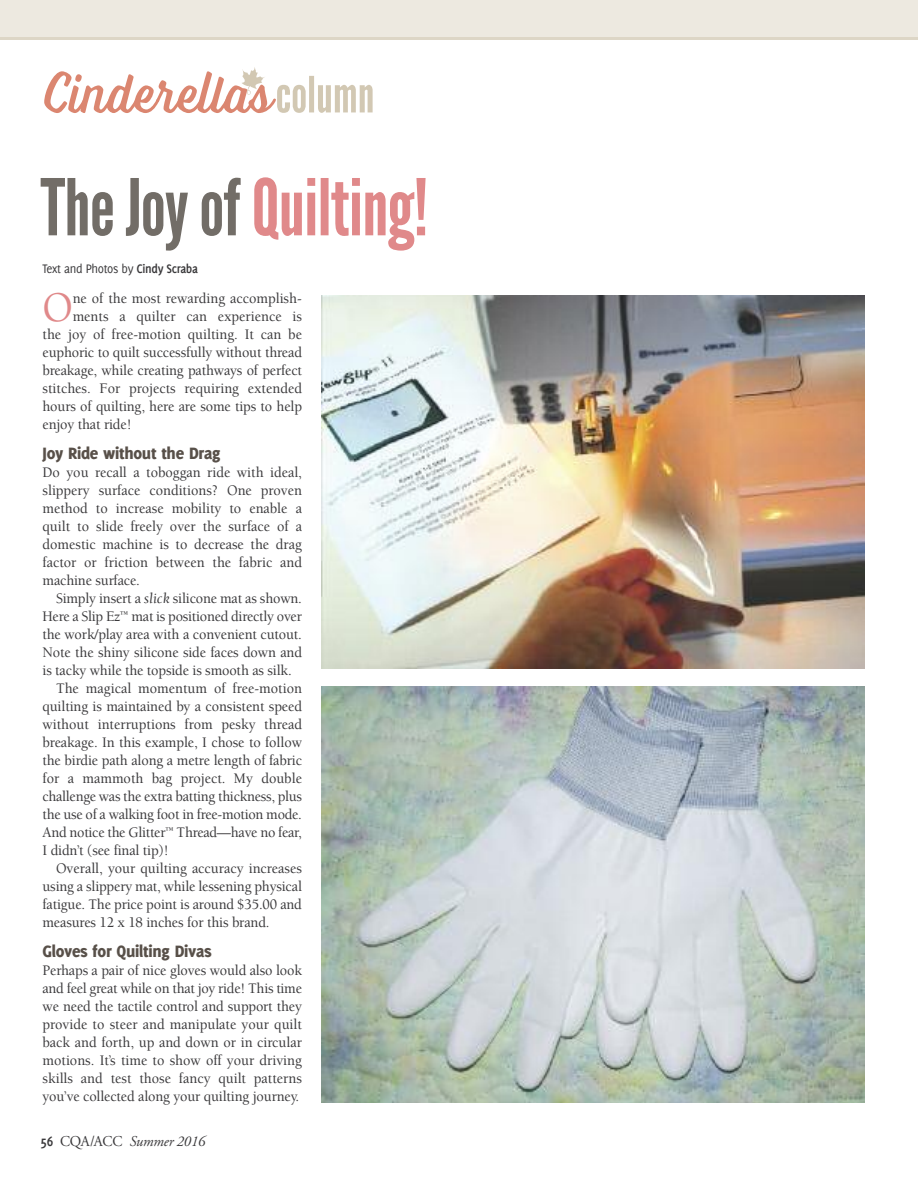
<style>
.page{position:relative;width:918px;height:1188px;background:#fff}
.page>*{position:absolute;margin:0;border:0;box-sizing:border-box;transform-origin:0 0}
.t1{font:78px "League Gothic";letter-spacing:-.01em;color:#e0898a}
.t2{font:500 43.35px "Berkeley Std";color:#e0898a;scale:.95 1}
.t3{font:800 18px "Delicious";letter-spacing:-.015em;color:#585049}
.t4{font:500 15px/18px "Berkeley Std";letter-spacing:-.01em;color:#39383a;text-align:justify;scale:.95 1}
.t5{font:italic 15px "Adobe Garamond";letter-spacing:-.01em;color:#39383a;scale:.96 1}
.t6{font:13.5px "Delicious";letter-spacing:-.03em;color:#39383a;scale:.95 1}
.s1{color:#726d67}
.s2{font-weight:700}
.s3{font-weight:400;font-style:italic}
.s4{font-family:"Delicious";font-weight:700;font-style:normal}
.s5{font-style:normal}
</style>
<div class="page">
<div style="left:0;top:0;width:918px;height:40px;background:#ede9e0"></div>
<svg style="left:44px;top:67px;width:329px;height:46px"></svg>
<hr style="left:0;top:38px;width:918px;height:2px;background:#ddd6c6">
<img style="left:321px;top:686px;width:543px;height:417px">
<img style="left:321px;top:295px;width:543px;height:373px">
<h1 class="t1" style="left:40px;top:178px;width:389px"><span class="s1">TheJoyof</span>Quilting!</h1>
<p class="t6" style="left:43px;top:263px;width:165px">Text and Photos by <span class="s2">Cindy Scraba</span></p>
<h2 class="t2" style="left:43px;top:290px;width:34px">O</h2>
<p class="t4" style="left:73px;top:290px;width:243px">ne of the most rewarding accomplish-</p>
<p class="t4" style="left:73px;top:308px;width:243px">ments a quilter can experience is</p>
<p class="t4" style="left:43px;top:326px;width:275px">the joy of free-motion quilting. It can be</p>
<p class="t4" style="left:43px;top:344px;width:275px">euphoric to quilt successfully without thread</p>
<p class="t4" style="left:43px;top:362px;width:275px">breakage, while creating pathways of perfect</p>
<p class="t4" style="left:43px;top:380px;width:275px">stitches. For projects requiring extended</p>
<p class="t4" style="left:43px;top:398px;width:275px">hours of quilting, here are some tips to help</p>
<p class="t4" style="left:43px;top:416px;width:95px">enjoy that ride!</p>
<p class="t3" style="left:43px;top:446px;width:179px">Joy Ride without the Drag</p>
<p class="t4" style="left:43px;top:464px;width:275px">Do you recall a toboggan ride with ideal, slippery surface conditions? One proven method to increase mobility to enable a quilt to slide freely over the surface of a domestic machine is to decrease the drag factor or friction between the fabric and machine surface.</p>
<p class="t4" style="left:56px;top:590px;width:260px">Simply insert a <span class="s3">slick</span> silicone mat as shown.</p>
<p class="t4" style="left:43px;top:608px;width:275px">Here a Slip Ez<sup>™</sup> mat is positioned directly over</p>
<p class="t4" style="left:43px;top:626px;width:275px">the work/play area with a convenient cutout.</p>
<p class="t4" style="left:43px;top:644px;width:275px">Note the shiny silicone side faces down and</p>
<p class="t4" style="left:43px;top:662px;width:264px">is tacky while the topside is smooth as silk.</p>
<p class="t4" style="left:56px;top:680px;width:260px">The magical momentum of free-motion</p>
<p class="t4" style="left:43px;top:698px;width:275px">quilting is maintained by a consistent speed</p>
<p class="t4" style="left:43px;top:716px;width:275px">without interruptions from pesky thread</p>
<p class="t4" style="left:43px;top:734px;width:275px">breakage. In this example, I chose to follow</p>
<p class="t4" style="left:43px;top:752px;width:275px">the birdie path along a metre length of fabric</p>
<p class="t4" style="left:43px;top:770px;width:275px">for a mammoth bag project. My double</p>
<p class="t4" style="left:43px;top:788px;width:275px">challenge was the extra batting thickness, plus</p>
<p class="t4" style="left:43px;top:806px;width:275px">the use of a walking foot in free-motion mode.</p>
<p class="t4" style="left:43px;top:824px;width:275px">And notice the Glitter<sup>™</sup> Thread—have no fear,</p>
<p class="t4" style="left:43px;top:842px;width:135px">I didn’t (see final tip)!</p>
<p class="t4" style="left:56px;top:860px;width:260px">Overall, your quilting accuracy increases</p>
<p class="t4" style="left:43px;top:878px;width:275px">using a slippery mat, while lessening physical</p>
<p class="t4" style="left:42px;top:896px;width:275px">fatigue. The price point is around $35.00 and</p>
<p class="t4" style="left:42px;top:914px;width:241px">measures 12 x 18 inches for this brand.</p>
<p class="t3" style="left:43px;top:944px;width:171px">Gloves for Quilting Divas</p>
<p class="t4" style="left:43px;top:962px;width:275px">Perhaps a pair of nice gloves would also look and feel great while on that joy ride! This time we need the tactile control and support they provide to steer and manipulate your quilt back and forth, up and down or in circular motions. It’s time to show off your driving skills and test those fancy quilt patterns you’ve collected along your quilting journey.</p>
<p class="t5" style="left:40px;top:1135px;width:172px"><span class="s4">56</span> <span class="s5">CQA/ACC</span> Summer 2016</p>
</div>
